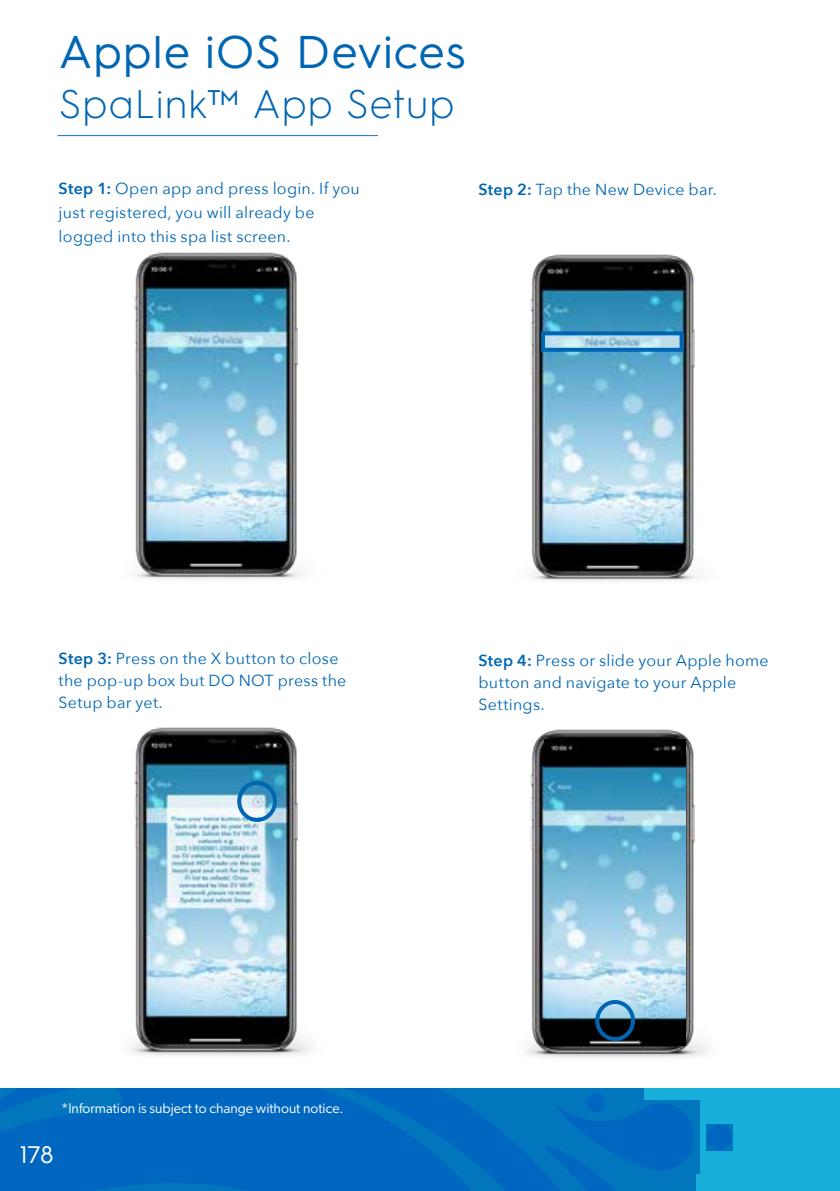
<style>
.page{position:relative;width:840px;height:1191px;background:#fff}
.page>*{position:absolute;margin:0;border:0;box-sizing:border-box;transform-origin:0 0}
.t1{font:46px "Hurme Geometric Sans 3";letter-spacing:.015em;color:#0066b3}
.t2{font:300 40px "Hurme Geometric Sans 3";letter-spacing:.02em;color:#0066b3}
.t3{font:24px "Hurme Geometric Sans 3";color:#fff}
.t4{font:16px/22px "Avenir Next";letter-spacing:.015em;color:#0066b3}
.t5{font:14px "Gibson";color:#fff}
.s1{font-weight:600}
</style>
<div class="page">
<div style="left:0;top:1089px;width:839px;height:102px;background:#17aedb"></div>
<hr style="left:57px;top:135px;width:321px;height:1px;background:#0b74bb">
<svg style="left:0;top:1089px;width:643px;height:102px;background:#0069bf"></svg>
<div style="left:706px;top:1124px;width:25px;height:26px;background:#0067c0;border-radius:50%"></div>
<svg style="left:543px;top:1092px;width:155px;height:99px;background:#0171be"></svg>
<img style="left:530px;top:254px;width:169px;height:327px">
<img style="left:134px;top:252px;width:168px;height:327px">
<img style="left:129px;top:727px;width:183px;height:329px">
<div style="left:540px;top:331px;width:143px;height:21px;border:4px solid #0066b3"></div>
<img style="left:526px;top:729px;width:182px;height:329px">
<img style="left:544px;top:739px;width:141px;height:306px">
<div style="left:595px;top:1000px;width:39px;height:41px;border:4px solid #0066b3;border-radius:50%"></div>
<div style="left:237px;top:781px;width:40px;height:41px;border:4px solid #0066b3;border-radius:50%"></div>
<h1 class="t1" style="left:59px;top:20px;width:408px">Apple iOS Devices</h1>
<h2 class="t2" style="left:59px;top:77px;width:397px">SpaLink™ App Setup</h2>
<p class="t4" style="left:59px;top:175px;width:302px;line-height:24px"><span class="s1">Step 1:</span> Open app and press login. If you just registered, you will already be logged into this spa list screen.</p>
<p class="t4" style="left:478px;top:178px;width:240px"><span class="s1">Step 2:</span> Tap the New Device bar.</p>
<p class="t4" style="left:59px;top:647px;width:289px"><span class="s1">Step 3:</span> Press on the X button to close the pop-up box but DO NOT press the<br>Setup bar yet.</p>
<p class="t4" style="left:478px;top:648px;width:291px"><span class="s1">Step 4:</span> Press or slide your Apple home button and navigate to your Apple<br>Settings.</p>
<p class="t5" style="left:61px;top:1099px;width:284px">*Information is subject to change without notice.</p>
<h3 class="t3" style="left:20px;top:1137px;width:35px">178</h3>
</div>
